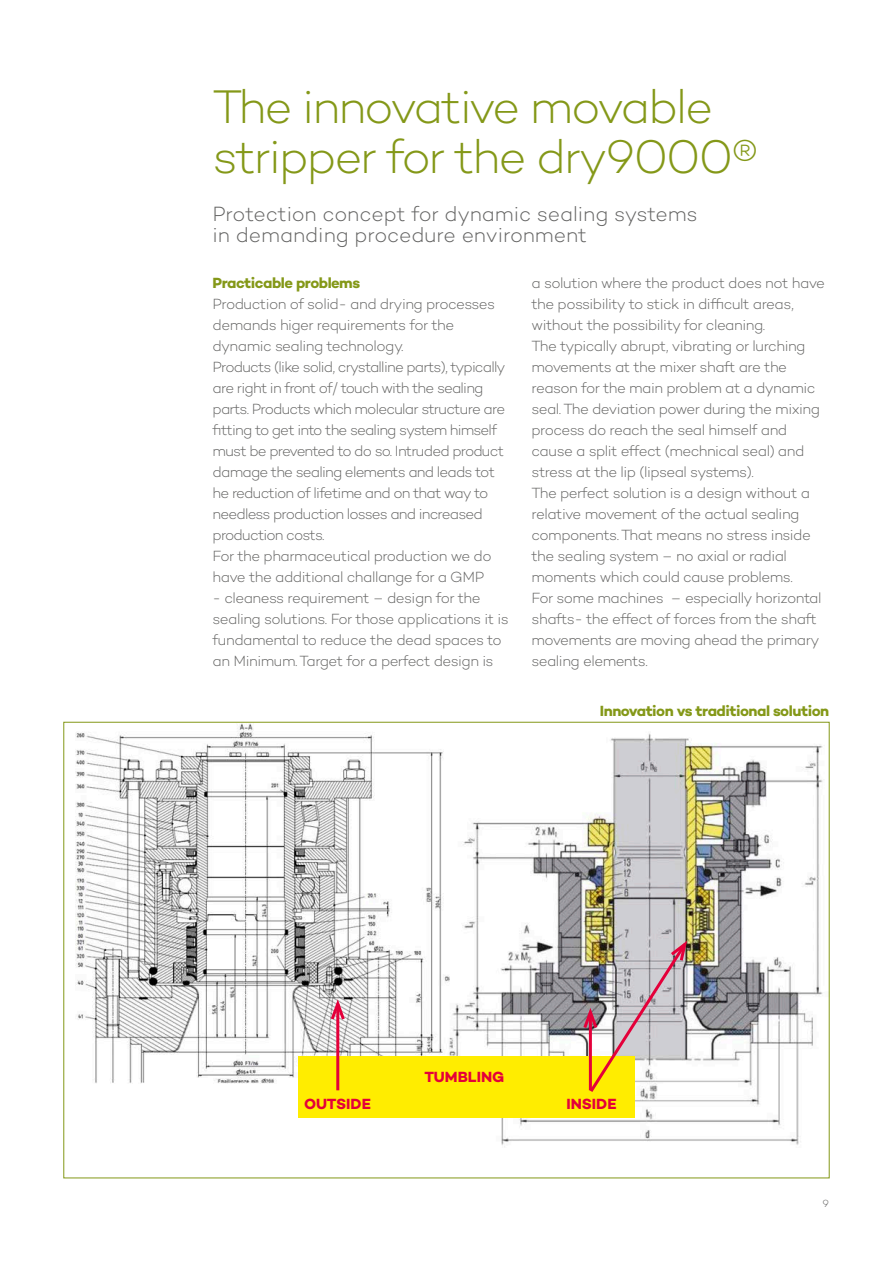
<style>
.page{position:relative;width:893px;height:1263px;background:#fff}
.page>*{position:absolute;margin:0;border:0;box-sizing:border-box;transform-origin:0 0}
.Headline_1{font:300 48px/49.5px "Campton";letter-spacing:-.04em;color:#849818}
.Sub_Headline1{font:300 21px/21px "Campton";letter-spacing:-.01em;color:#636362}
.t1{font:300 15px/21px "Campton";letter-spacing:-.04em;color:#636362}
.Fließtext{font:700 15px "Campton";letter-spacing:-.035em;color:#849818}
.t2{font:700 15px "Campton";color:#e4003a}
.t3{font:300 10.5px "Campton";color:#636362}
</style>
<div class="page">
<img style="left:75px;top:724px;width:748px;height:423px">
<div style="left:298px;top:1056px;width:336px;height:62px;background:#ffed00"></div>
<hr style="left:336px;top:1004px;width:3px;height:86px;background:#e4003a">
<svg style="left:328px;top:995px;width:19px;height:28px"></svg>
<svg style="left:581px;top:937px;width:108px;height:158px"></svg>
<p class="Headline_1" style="left:213px;top:82px;width:547px">The innovative movable stripper for the dry9000®</p>
<p class="Sub_Headline1" style="left:213px;top:203px;width:487px">Protection concept for dynamic sealing systems in demanding procedure environment</p>
<p class="Fließtext" style="left:213px;top:274px;width:149px">Practicable problems</p>
<p class="t1" style="left:213px;top:294px;width:284px">Production of solid- and drying processes demands higer requirements for the dynamic sealing technology.</p>
<p class="t1" style="left:213px;top:357px;width:294px">Products (like solid, crystalline parts), typically are right in front of/ touch with the sealing parts. Products which molecular structure are fitting to get into the sealing system himself must be prevented to do so. Intruded product damage the sealing elements and leads tot he reduction of lifetime and on that way to needless production losses and increased production costs.</p>
<p class="t1" style="left:213px;top:546px;width:280px">For the pharmaceutical production we do have the additional challange for a GMP</p>
<p class="t1" style="left:213px;top:588px;width:298px">- cleaness requirement – design for the sealing solutions. For those applications it is fundamental to reduce the dead spaces to an Minimum. Target for a perfect design is</p>
<p class="t1" style="left:531px;top:273px;width:295px">a solution where the product does not have the possibility to stick in difficult areas, without the possibility for cleaning.</p>
<p class="t1" style="left:531px;top:336px;width:290px">The typically abrupt, vibrating or lurching movements at the mixer shaft are the reason for the main problem at a dynamic seal. The deviation power during the mixing process do reach the seal himself and cause a split effect (mechnical seal) and stress at the lip (lipseal systems).</p>
<p class="t1" style="left:531px;top:483px;width:281px">The perfect solution is a design without a relative movement of the actual sealing components. That means no stress inside the sealing system – no axial or radial moments which could cause problems.</p>
<p class="t1" style="left:531px;top:588px;width:292px">For some machines – especially horizontal shafts- the effect of forces from the shaft movements are moving ahead the primary sealing elements.</p>
<p class="Fließtext" style="left:600px;top:701px;width:231px">Innovation vs traditional solution</p>
<p class="t2" style="left:424px;top:1067px;width:82px">TUMBLING</p>
<p class="t2" style="left:304px;top:1094px;width:68px">OUTSIDE</p>
<p class="t2" style="left:566px;top:1094px;width:52px">INSIDE</p>
<p class="t3" style="left:823px;top:1197px;width:8px">9</p>
</div>
